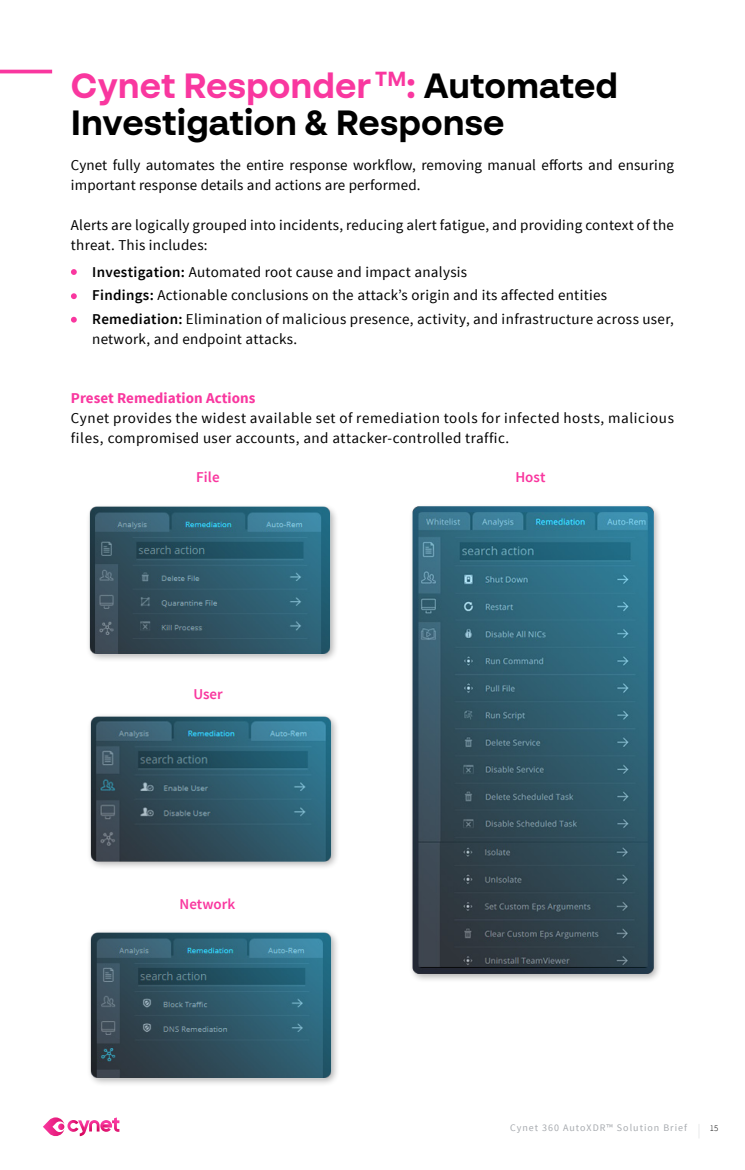
<style>
.page{position:relative;width:745px;height:1170px;background:#fff}
.page>*{position:absolute;margin:0;border:0;box-sizing:border-box;transform-origin:0 0}
.t1{font:700 35px/37.5px "BR Sonoma";color:#000}
.t2{font:700 20.38px "BR Sonoma";color:#f9379f}
.text{font:15px/20px "Source Sans Pro";letter-spacing:.02em;color:#000}
.text-2{font:15px/20px "Source Sans Pro";letter-spacing:.045em;color:#000}
.text-3{font:700 15px "Source Sans Pro";letter-spacing:.005em;color:#f9379f}
.text-4{font:600 15px "Source Sans Pro";letter-spacing:.005em;color:#f9379f}
.t3{font:10px "Source Sans Pro";letter-spacing:.1em;color:#a7aaaf}
.t4{font:300 8.75px "Source Sans Pro";color:#000}
.s1{color:#f9379f}
.s2{font-weight:600}
</style>
<div class="page">
<hr style="left:0;top:70px;width:52px;height:3px;background:#f9379f">
<svg style="left:71px;top:293px;width:6px;height:6px"></svg>
<svg style="left:71px;top:269px;width:6px;height:6px"></svg>
<svg style="left:71px;top:317px;width:6px;height:5px"></svg>
<img style="left:88px;top:506px;width:248px;height:154px">
<img style="left:411px;top:506px;width:248px;height:474px">
<img style="left:89px;top:715px;width:248px;height:152px">
<img style="left:89px;top:931px;width:248px;height:153px">
<svg style="left:43px;top:1117px;width:76px;height:19px"></svg>
<svg style="left:698px;top:1124px;width:1px;height:14px"></svg>
<p class="t2" style="left:375px;top:66px;width:32px">TM</p>
<p class="t1" style="left:71px;top:66px;width:435px"><span class="s1">Cynet Responder<br></span>Investigation &amp; Response</p>
<p class="text" style="left:71px;top:155px;width:604px">Cynet fully automates the entire response workflow, removing manual efforts and ensuring important response details and actions are performed.</p>
<p class="text" style="left:71px;top:215px;width:604px">Alerts are logically grouped into incidents, reducing alert fatigue, and providing context of the threat. This includes:</p>
<p class="text" style="left:92px;top:262px;width:376px"><span class="s2">Investigation:</span> Automated root cause and impact analysis</p>
<p class="text" style="left:92px;top:285px;width:516px"><span class="s2">Findings:</span> Actionable conclusions on the attack s’ origin and its affected entities</p>
<p class="text" style="left:92px;top:309px;width:583px"><span class="s2">Remediation:</span> Elimination of malicious presence, activity, and infrastructure across user, network, and endpoint attacks.</p>
<p class="t1" style="left:406px;top:66px;width:213px"><span class="s1">:</span> Automated</p>
<p class="text-3" style="left:71px;top:389px;width:186px">Preset Remediation Actions</p>
<p class="text-2" style="left:71px;top:408px;width:604px">Cynet provides the widest available set of remediation tools for infected hosts, malicious files, compromised user accounts, and attacker-controlled traffic.</p>
<p class="text-4" style="left:515px;top:468px;width:32px">Host</p>
<p class="text-4" style="left:196px;top:468px;width:25px">File</p>
<p class="text-4" style="left:193px;top:684px;width:31px">User</p>
<p class="text-4" style="left:179px;top:894px;width:57px">Network</p>
<p class="t3" style="left:510px;top:1121px;width:178px">Cynet 360 AutoXDR™ Solution Brief</p>
<p class="t4" style="left:709px;top:1123px;width:10px">15</p>
</div>
